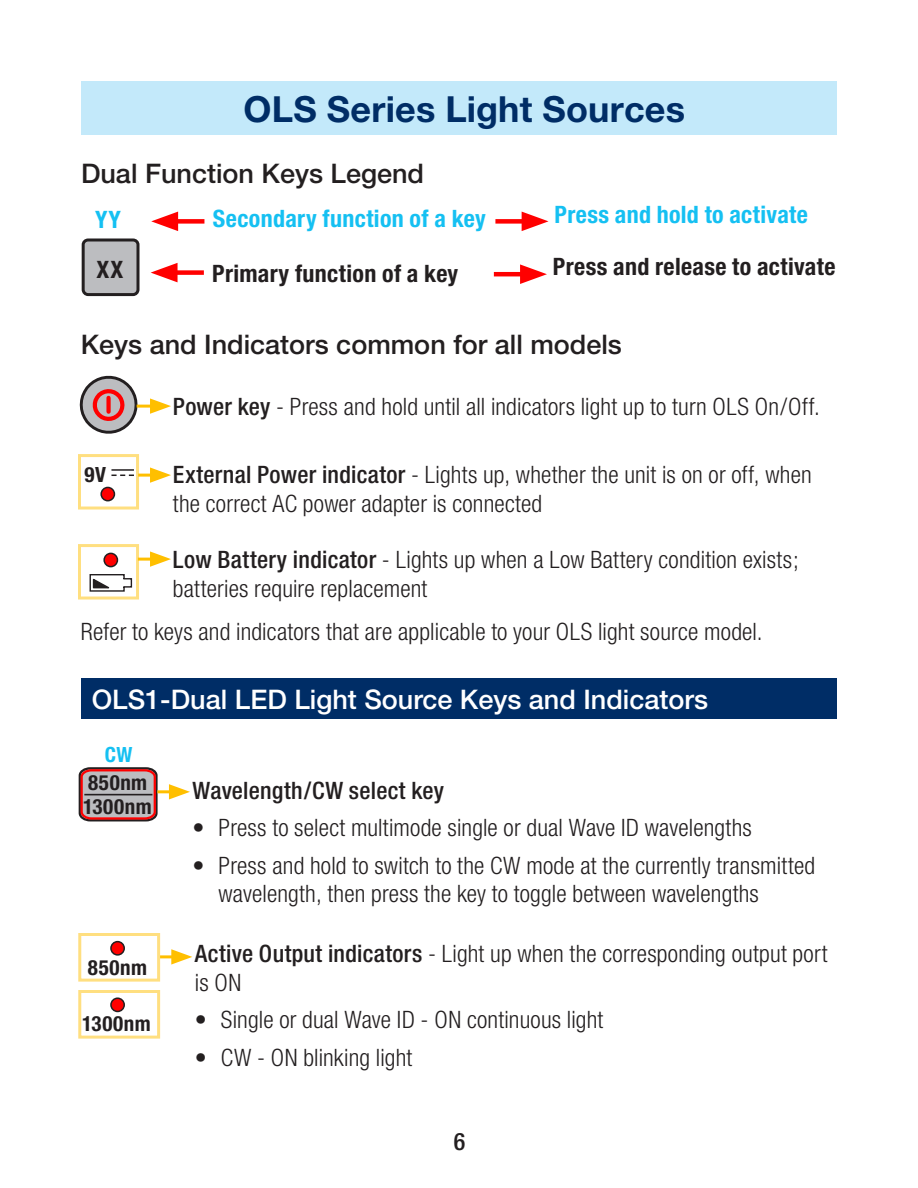
<style>
.page{position:relative;width:918px;height:1188px;background:#fff}
.page>*{position:absolute;margin:0;border:0;box-sizing:border-box;transform-origin:0 0}
.t1{font:700 36px "Helvetica Neue";letter-spacing:.005em;color:#002d66}
.Subhead_Black{font:500 27px "Helvetica Neue";color:#231f20}
.Subhead_White{font:500 27px "Helvetica Neue";color:#fff}
.Body_Text{font:300 condensed 24px/28.8px "Helvetica Neue";letter-spacing:.01em;color:#231f20}
.Bullets{font:300 condensed 24px/28.8px "Helvetica Neue";letter-spacing:.005em;color:#231f20}
.t2{font:700 condensed 24px "Helvetica Neue";letter-spacing:.015em;color:#231f20}
.t3{font:700 condensed 24px "Helvetica Neue";letter-spacing:.015em;color:#15c0f2}
.Body_Text-2{font:500 condensed 24px "Helvetica Neue";letter-spacing:.01em;color:#231f20}
.Keys{font:700 condensed 21px "Helvetica Neue";letter-spacing:.03em;color:#231f20}
.Keys-2{font:700 condensed 21px "Helvetica Neue";color:#15c0f2}
.s1{font-weight:500}
</style>
<div class="page">
<div style="left:81px;top:678px;width:756px;height:41px;background:#002d66"></div>
<div style="left:81px;top:81px;width:756px;height:54px;background:#c3e9fa"></div>
<div style="left:83px;top:240px;width:55px;height:55px;background:#bcbdc0;border-radius:5px"></div>
<div style="left:82px;top:238px;width:58px;height:58px;border:3px solid #231f20;border-radius:5px"></div>
<div style="left:170px;top:219px;width:34px;height:5px;background:#f00"></div>
<svg style="left:151px;top:212px;width:27px;height:19px"></svg>
<div style="left:169px;top:270px;width:35px;height:5px;background:#f00"></div>
<svg style="left:151px;top:263px;width:27px;height:19px"></svg>
<div style="left:495px;top:219px;width:35px;height:5px;background:#f00"></div>
<svg style="left:522px;top:212px;width:27px;height:19px"></svg>
<hr style="left:494px;top:272px;width:34px;height:4px;background:#f00">
<svg style="left:520px;top:264px;width:27px;height:20px"></svg>
<svg style="left:79px;top:375px;width:60px;height:59px"></svg>
<div style="left:106px;top:398px;width:5px;height:14px;background:#f00"></div>
<div style="left:104px;top:553px;width:13px;height:14px;background:#f00;border-radius:50%"></div>
<div style="left:103px;top:553px;width:15px;height:14px;border:2px solid #231f20;border-radius:50%"></div>
<svg style="left:89px;top:574px;width:44px;height:18px"></svg>
<div style="left:101px;top:487px;width:13px;height:14px;background:#f00;border-radius:50%"></div>
<div style="left:100px;top:487px;width:15px;height:14px;border:2px solid #231f20;border-radius:50%"></div>
<svg style="left:111px;top:475px;width:23px;height:1px"></svg>
<hr style="left:111px;top:469px;width:23px;height:2px;background:#231f20">
<div style="left:78px;top:544px;width:61px;height:56px;border:3px solid #ffdf80"></div>
<div style="left:78px;top:454px;width:61px;height:56px;border:3px solid #ffdf80"></div>
<hr style="left:137px;top:405px;width:18px;height:3px;background:#ffbf00">
<svg style="left:150px;top:398px;width:21px;height:16px"></svg>
<hr style="left:138px;top:474px;width:17px;height:3px;background:#ffbf00">
<svg style="left:150px;top:467px;width:21px;height:16px"></svg>
<hr style="left:138px;top:558px;width:17px;height:3px;background:#ffbf00">
<svg style="left:150px;top:551px;width:21px;height:16px"></svg>
<svg style="left:78px;top:767px;width:81px;height:55px;background:#b49698"></svg>
<hr style="left:157px;top:790px;width:17px;height:3px;background:#ffbf00">
<svg style="left:169px;top:784px;width:21px;height:15px"></svg>
<hr style="left:160px;top:955px;width:16px;height:3px;background:#ffbf00">
<svg style="left:171px;top:949px;width:21px;height:16px"></svg>
<div style="left:111px;top:942px;width:13px;height:13px;background:#f00;border-radius:50%"></div>
<div style="left:110px;top:941px;width:15px;height:15px;border:2px solid #231f20;border-radius:50%"></div>
<div style="left:78px;top:933px;width:82px;height:49px;border:3px solid #ffdf80"></div>
<div style="left:78px;top:990px;width:82px;height:49px;border:3px solid #ffdf80"></div>
<div style="left:111px;top:998px;width:13px;height:13px;background:#f00;border-radius:50%"></div>
<div style="left:110px;top:997px;width:15px;height:15px;border:2px solid #231f20;border-radius:50%"></div>
<p class="t1" style="left:244px;top:87px;width:443px">OLS Series Light Sources</p>
<p class="Subhead_Black" style="left:81px;top:157px;width:345px">Dual Function Keys Legend</p>
<p class="t3" style="left:95px;top:205px;width:28px">YY</p>
<p class="t3" style="left:213px;top:204px;width:274px">Secondary function of a key</p>
<p class="t2" style="left:96px;top:254px;width:28px">XX</p>
<p class="t2" style="left:212px;top:259px;width:247px">Primary function of a key</p>
<p class="t3" style="left:555px;top:200px;width:255px">Press and hold to activate</p>
<p class="t2" style="left:553px;top:252px;width:284px">Press and release to activate</p>
<p class="Subhead_Black" style="left:81px;top:329px;width:543px">Keys and Indicators common for all models</p>
<p class="Keys" style="left:85px;top:462px;width:23px">9V</p>
<p class="Body_Text" style="left:173px;top:392px;width:648px"><span class="s1">Power key</span> - Press and hold until all indicators light up to turn OLS On/Off.</p>
<p class="Body_Text" style="left:173px;top:460px;width:640px"><span class="s1">External Power indicator</span> - Lights up, whether the unit is on or off, when the correct AC power adapter is connected</p>
<p class="Body_Text" style="left:173px;top:545px;width:627px"><span class="s1">Low Battery indicator</span> - Lights up when a Low Battery condition exists; batteries require replacement</p>
<p class="Body_Text" style="left:81px;top:617px;width:684px">Refer to keys and indicators that are applicable to your OLS light source model.</p>
<p class="Subhead_White" style="left:92px;top:684px;width:618px">OLS1-Dual LED Light Source Keys and Indicators</p>
<p class="Keys-2" style="left:105px;top:742px;width:29px">CW</p>
<p class="Keys" style="left:83px;top:794px;width:70px">1300nm</p>
<p class="Keys" style="left:88px;top:769px;width:61px">850nm</p>
<p class="Keys" style="left:88px;top:955px;width:61px">850nm</p>
<p class="Keys" style="left:82px;top:1011px;width:70px">1300nm</p>
<p class="Body_Text-2" style="left:193px;top:776px;width:253px">Wavelength/CW select key</p>
<p class="Bullets" style="left:193px;top:813px;width:561px">• Press to select multimode single or dual Wave ID wavelengths</p>
<p class="Bullets" style="left:219px;top:851px;width:598px;text-indent:-26px">• Press and hold to switch to the CW mode at the currently transmitted wavelength, then press the key to toggle between wavelengths</p>
<p class="Body_Text" style="left:195px;top:939px;width:634px"><span class="s1">Active Output indicators</span> - Light up when the corresponding output port is ON</p>
<p class="Bullets" style="left:195px;top:1005px;width:410px">• Single or dual Wave ID - ON continuous light</p>
<p class="Bullets" style="left:195px;top:1042px;width:219px">• CW - ON blinking light</p>
<p class="Body_Text-2" style="left:454px;top:1127px;width:13px">6</p>
</div>
